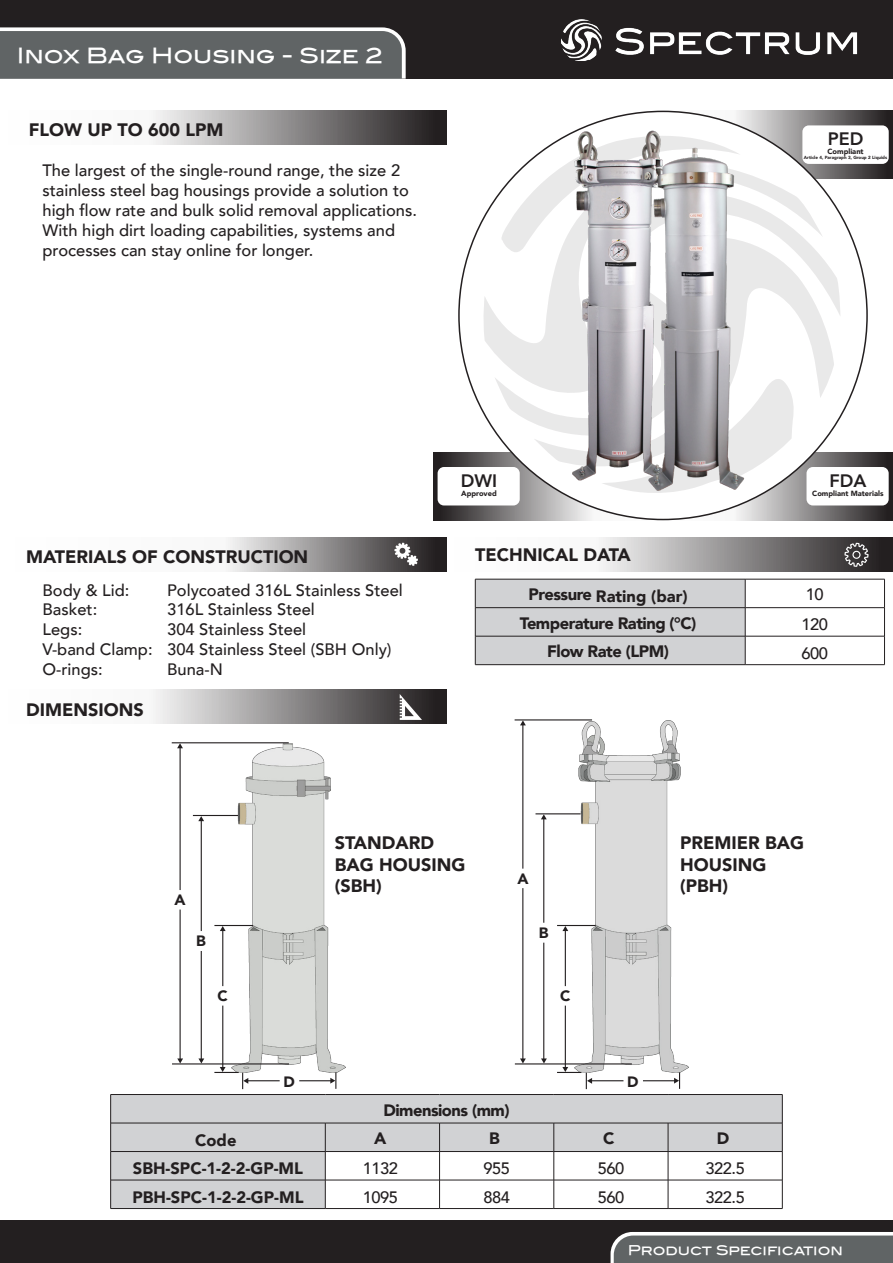
<style>
.page{position:relative;width:893px;height:1263px;background:#fff}
.page>*{position:absolute;margin:0;border:0;box-sizing:border-box;transform-origin:0 0}
.t1{font:21px "Blair Md ITCTT Medium";color:#fff}
.t2{font:900 18px/21.6px "Avenir";color:#231f20}
.t3{font:800 18px "Avenir";color:#231f20}
.t4{font:500 16.5px/19.8px "Avenir";color:#231f20}
.t5{font:900 16.5px "Avenir";letter-spacing:-.03em;color:#231f20}
.t6{font:900 16.5px "Avenir";color:#231f20}
.t7{font:900 15px "Avenir";color:#231f20}
.t8{font:13.5px "Blair Md ITCTT Medium";color:#fff}
.t9{font:900 7.5px "Avenir";color:#231f20}
.t10{font:900 4.5px "Avenir";color:#231f20}
</style>
<div class="page">
<div style="left:0;top:1220px;width:893px;height:43px;background:#231f20"></div>
<div style="left:0;top:0;width:893px;height:79px;background:#231f20"></div>
<img style="left:561px;top:20px;width:297px;height:41px">
<svg style="left:0;top:27px;width:406px;height:52px;background:#6b6f70"></svg>
<svg style="left:611px;top:1232px;width:282px;height:31px;background:#727677"></svg>
<svg style="left:677px;top:111px;width:216px;height:68px;background:#878485"></svg>
<svg style="left:433px;top:452px;width:216px;height:68px;background:#848282"></svg>
<svg style="left:153px;top:111px;width:293px;height:34px;background:#888686"></svg>
<svg style="left:677px;top:452px;width:216px;height:68px;background:#848282"></svg>
<div style="left:459px;top:111px;width:408px;height:408px;background:#fff;border-radius:50%"></div>
<svg style="left:530px;top:136px;width:178px;height:24px"></svg>
<svg style="left:484px;top:160px;width:339px;height:192px"></svg>
<svg style="left:494px;top:185px;width:346px;height:251px"></svg>
<svg style="left:534px;top:235px;width:300px;height:247px"></svg>
<svg style="left:603px;top:371px;width:194px;height:122px"></svg>
<div style="left:806px;top:467px;width:83px;height:38px;background:#fff;border-radius:6px"></div>
<div style="left:438px;top:467px;width:82px;height:38px;background:#fff;border-radius:6px"></div>
<div style="left:802px;top:125px;width:87px;height:39px;background:#fff;border-radius:6px"></div>
<div style="left:111px;top:1095px;width:214px;height:113px;background:#d1d2d4"></div>
<hr style="left:111px;top:1094px;width:214px;height:1px;background:#231f20">
<hr style="left:111px;top:1123px;width:214px;height:1px;background:#231f20">
<hr style="left:111px;top:1151px;width:214px;height:1px;background:#231f20">
<hr style="left:111px;top:1180px;width:214px;height:1px;background:#231f20">
<svg style="left:110px;top:1094px;width:1px;height:114px"></svg>
<hr style="left:111px;top:1208px;width:214px;height:1px;background:#231f20">
<hr style="left:325px;top:1208px;width:115px;height:1px;background:#231f20">
<hr style="left:440px;top:1208px;width:114px;height:1px;background:#231f20">
<hr style="left:554px;top:1208px;width:114px;height:1px;background:#231f20">
<hr style="left:668px;top:1208px;width:114px;height:1px;background:#231f20">
<img style="left:568px;top:126px;width:104px;height:357px">
<img style="left:638px;top:142px;width:113px;height:358px">
<img style="left:231px;top:743px;width:100px;height:329px">
<img style="left:575px;top:720px;width:106px;height:338px">
<hr style="left:522px;top:725px;width:1px;height:336px;background:#231f20">
<svg style="left:520px;top:720px;width:6px;height:5px"></svg>
<hr style="left:515px;top:719px;width:77px;height:1px;background:#231f20">
<div style="left:514px;top:869px;width:19px;height:19px;background:#fff;border-radius:3px"></div>
<hr style="left:543px;top:818px;width:1px;height:241px;background:#231f20">
<svg style="left:541px;top:814px;width:6px;height:5px"></svg>
<hr style="left:535px;top:813px;width:46px;height:1px;background:#231f20">
<div style="left:534px;top:923px;width:20px;height:20px;background:#fff;border-radius:3px"></div>
<hr style="left:565px;top:930px;width:1px;height:138px;background:#231f20">
<svg style="left:562px;top:926px;width:6px;height:5px"></svg>
<hr style="left:557px;top:925px;width:39px;height:1px;background:#231f20">
<div style="left:556px;top:986px;width:19px;height:19px;background:#fff;border-radius:3px"></div>
<hr style="left:180px;top:748px;width:1px;height:311px;background:#231f20">
<svg style="left:177px;top:743px;width:6px;height:5px"></svg>
<hr style="left:172px;top:742px;width:117px;height:1px;background:#231f20">
<svg style="left:177px;top:1058px;width:6px;height:5px"></svg>
<hr style="left:172px;top:1063px;width:117px;height:1px;background:#231f20">
<div style="left:171px;top:890px;width:19px;height:19px;background:#fff;border-radius:3px"></div>
<hr style="left:201px;top:820px;width:1px;height:239px;background:#231f20">
<svg style="left:198px;top:816px;width:6px;height:5px"></svg>
<hr style="left:193px;top:815px;width:45px;height:1px;background:#231f20">
<svg style="left:198px;top:1058px;width:6px;height:5px"></svg>
<div style="left:191px;top:931px;width:20px;height:20px;background:#fff;border-radius:3px"></div>
<hr style="left:246px;top:1080px;width:86px;height:1px;background:#231f20">
<div style="left:280px;top:1072px;width:19px;height:19px;background:#fff;border-radius:3px"></div>
<svg style="left:325px;top:1058px;width:458px;height:150px"></svg>
<div style="left:623px;top:1072px;width:20px;height:19px;background:#fff;border-radius:3px"></div>
<hr style="left:222px;top:930px;width:1px;height:138px;background:#231f20">
<svg style="left:220px;top:926px;width:6px;height:5px"></svg>
<hr style="left:214px;top:925px;width:39px;height:1px;background:#231f20">
<svg style="left:214px;top:1067px;width:34px;height:22px"></svg>
<div style="left:213px;top:986px;width:20px;height:19px;background:#fff;border-radius:3px"></div>
<svg style="left:446px;top:537px;width:447px;height:35px"></svg>
<svg style="left:844px;top:543px;width:24px;height:24px"></svg>
<svg style="left:228px;top:537px;width:218px;height:35px;background:#8c898a"></svg>
<svg style="left:394px;top:543px;width:24px;height:23px"></svg>
<svg style="left:475px;top:579px;width:410px;height:85px"></svg>
<hr style="left:475px;top:664px;width:270px;height:1px;background:#231f20">
<hr style="left:745px;top:664px;width:140px;height:1px;background:#231f20">
<svg style="left:153px;top:690px;width:293px;height:34px;background:#8d8b8b"></svg>
<svg style="left:400px;top:694px;width:22px;height:26px"></svg>
<p class="t1" style="left:17px;top:43px;width:368px">Inox Bag Housing - Size 2</p>
<p class="t2" style="left:29px;top:118px;width:196px">FLOW UP TO 600 LPM</p>
<p class="t4" style="left:43px;top:160px;width:376px">The largest of the single-round range, the size 2 stainless steel bag housings provide a solution to high flow rate and bulk solid removal applications.<br>With high dirt loading capabilities, systems and processes can stay online for longer.</p>
<p class="t3" style="left:461px;top:467px;width:38px">DWI</p>
<p class="t9" style="left:461px;top:487px;width:37px">Approved</p>
<p class="t3" style="left:828px;top:124px;width:37px">PED</p>
<p class="t9" style="left:827px;top:145px;width:38px">Compliant</p>
<p class="t10" style="left:804px;top:154px;width:85px">Article 4, Paragraph 3, Group 2 Liquids</p>
<p class="t3" style="left:829px;top:467px;width:38px">FDA</p>
<p class="t9" style="left:812px;top:487px;width:73px">Compliant Materials</p>
<p class="t2" style="left:26px;top:546px;width:284px">MATERIALS OF CONSTRUCTION</p>
<p class="t2" style="left:475px;top:543px;width:157px">TECHNICAL DATA</p>
<p class="t4" style="left:43px;top:579px;width:88px">Body &amp; Lid:</p>
<p class="t4" style="left:43px;top:599px;width:56px">Basket:</p>
<p class="t4" style="left:43px;top:619px;width:41px">Legs:</p>
<p class="t4" style="left:43px;top:638px;width:112px">V-band Clamp:</p>
<p class="t4" style="left:43px;top:658px;width:62px">O-rings:</p>
<p class="t4" style="left:167px;top:579px;width:237px">Polycoated 316L Stainless Steel</p>
<p class="t4" style="left:167px;top:599px;width:149px">316L Stainless Steel</p>
<p class="t4" style="left:167px;top:619px;width:141px">304 Stainless Steel</p>
<p class="t4" style="left:167px;top:638px;width:226px">304 Stainless Steel (SBH Only)</p>
<p class="t4" style="left:167px;top:658px;width:57px">Buna-N</p>
<p class="t5" style="left:529px;top:582px;width:160px">Pressure Rating (bar)</p>
<p class="t4" style="left:806px;top:584px;width:19px">10</p>
<p class="t5" style="left:520px;top:609px;width:178px">Temperature Rating (°C)</p>
<p class="t4" style="left:802px;top:614px;width:28px">120</p>
<p class="t5" style="left:547px;top:637px;width:123px">Flow Rate (LPM)</p>
<p class="t4" style="left:802px;top:642px;width:28px">600</p>
<p class="t2" style="left:26px;top:698px;width:119px">DIMENSIONS</p>
<p class="t7" style="left:174px;top:887px;width:13px">A</p>
<p class="t7" style="left:196px;top:928px;width:11px">B</p>
<p class="t7" style="left:218px;top:983px;width:12px">C</p>
<p class="t2" style="left:335px;top:832px;width:132px">STANDARD<br>BAG HOUSING (SBH)</p>
<p class="t2" style="left:680px;top:832px;width:126px">PREMIER BAG<br>HOUSING (PBH)</p>
<p class="t7" style="left:517px;top:865px;width:13px">A</p>
<p class="t7" style="left:539px;top:920px;width:11px">B</p>
<p class="t7" style="left:560px;top:983px;width:12px">C</p>
<p class="t7" style="left:283px;top:1069px;width:13px">D</p>
<p class="t7" style="left:627px;top:1069px;width:13px">D</p>
<p class="t5" style="left:383px;top:1096px;width:128px">Dimensions (mm)</p>
<p class="t5" style="left:195px;top:1125px;width:43px">Code</p>
<p class="t5" style="left:374px;top:1124px;width:14px">A</p>
<p class="t5" style="left:489px;top:1124px;width:12px">B</p>
<p class="t5" style="left:603px;top:1124px;width:13px">C</p>
<p class="t5" style="left:717px;top:1124px;width:14px">D</p>
<p class="t6" style="left:133px;top:1154px;width:172px">SBH-SPC-1-2-2-GP-ML</p>
<p class="t4" style="left:363px;top:1157px;width:37px">1132</p>
<p class="t4" style="left:483px;top:1157px;width:28px">955</p>
<p class="t4" style="left:598px;top:1157px;width:28px">560</p>
<p class="t4" style="left:706px;top:1157px;width:41px">322.5</p>
<p class="t6" style="left:132px;top:1182px;width:173px">PBH-SPC-1-2-2-GP-ML</p>
<p class="t4" style="left:363px;top:1186px;width:37px">1095</p>
<p class="t4" style="left:483px;top:1186px;width:28px">884</p>
<p class="t4" style="left:598px;top:1186px;width:28px">560</p>
<p class="t4" style="left:706px;top:1186px;width:41px">322.5</p>
<p class="t8" style="left:628px;top:1242px;width:217px">Product Specification</p>
</div>
